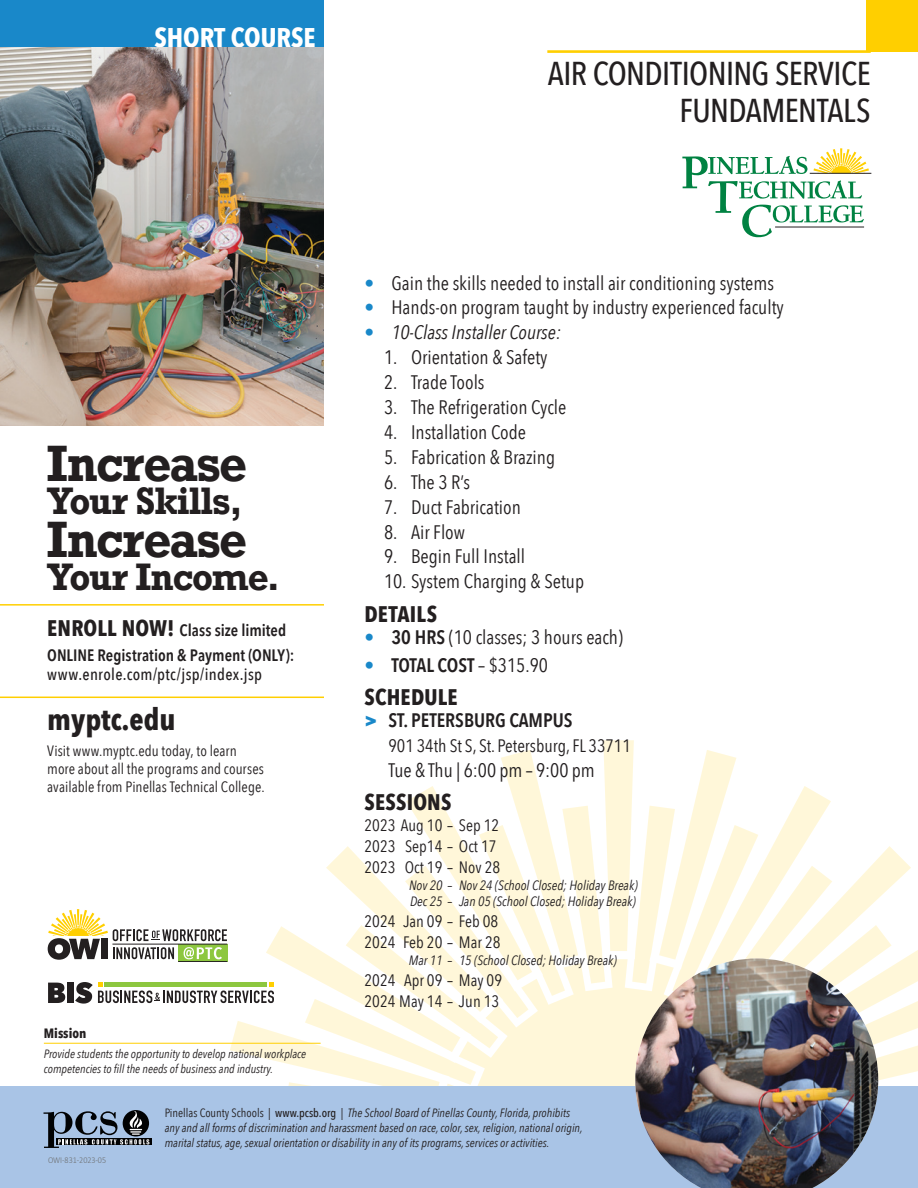
<style>
.page{position:relative;width:918px;height:1188px;background:#fff}
.page>*{position:absolute;margin:0;border:0;box-sizing:border-box;transform-origin:0 0}
.Head-02-29{font:700 48px "Rockwell";letter-spacing:-.03em;color:#231f20;scale:.95 1}
.Head-02-29-2{font:700 36px "Rockwell";letter-spacing:-.03em;color:#231f20;scale:.95 1}
.Title_22_25{font:500 33px/37.5px "Avenir Next Condensed";letter-spacing:-.02em;color:#231f20;text-align:right}
.URL{font:700 30px "Avenir Next Condensed";color:#231f20}
.t1{font:700 27px "Avenir Next Condensed";color:#fff}
.Sub_Caps_15_15{font:700 22.5px "Avenir Next Condensed";letter-spacing:.01em;color:#231f20}
.Bullet_13_15{font:19.5px "Avenir Next Condensed";color:#231f20}
.Bullet_13_15-2{font:italic 19.5px "Avenir Next Condensed";color:#231f20}
.Body_13_13{font:19.5px "Avenir Next Condensed";color:#231f20}
.Body_13_15{font:600 19.5px "Avenir Next Condensed";color:#231f20}
.Bullet_13_15-3{font:600 19.5px "Avenir Next Condensed";letter-spacing:-.01em;color:#231f20}
.Address_12_13{font:18px "Avenir Next Condensed";color:#231f20}
.Bullet_13_15-4{font:16.5px "Avenir Next Condensed";color:#231f20}
.Body_Italic_11_13_Si{font:600 16.5px "Avenir Next Condensed";color:#231f20}
.Body_Italic_11_13_Si-2{font:500 16.5px "Avenir Next Condensed";letter-spacing:.02em;color:#231f20}
.Bullet_14_16{font:600 16.5px "Avenir Next Condensed";color:#231f20}
.Body_10_12_Sidebar{font:15px/18px "Avenir Next Condensed";letter-spacing:.005em;color:#231f20}
.Bullet_13_15-5{font:italic 13.5px "Avenir Next Condensed";color:#231f20}
.t2{font:700 13.5px "Avenir Next Condensed";color:#231f20}
.t3{font:italic 12px/15px "Avenir Next Condensed";color:#231f20}
.t4{font:300 9px "Calibri";letter-spacing:-.005em;color:#6d6f71;scale:.9 1}
.s1{font-weight:700;font-size:22.5px}
.s2{color:#1988c9}
.s3{font-style:normal;color:#1988c9}
.s4{font-weight:600}
.s5{font-weight:400;color:#1988c9}
.s6{font-weight:400}
.s7{font-weight:800;color:#1988c9}
.s8{font-style:normal}
.s9{font-weight:500;font-style:normal}
</style>
<div class="page">
<div style="left:0;top:1086px;width:918px;height:102px;background:#a9c4e6"></div>
<div style="left:0;top:0;width:324px;height:47px;background:#1988c9"></div>
<div style="left:866px;top:0;width:52px;height:52px;background:#ffcf00"></div>
<svg style="left:149px;top:1139px;width:2px;height:6px"></svg>
<svg style="left:44px;top:1110px;width:105px;height:38px"></svg>
<hr style="left:44px;top:1043px;width:277px;height:1px;background:#ffcf00">
<svg style="left:48px;top:740px;width:870px;height:346px"></svg>
<hr style="left:178px;top:961px;width:49px;height:1px;background:#231f20">
<hr style="left:112px;top:944px;width:115px;height:1px;background:#231f20">
<img style="left:0;top:47px;width:324px;height:378px">
<hr style="left:547px;top:50px;width:324px;height:3px;background:#ffcf00">
<img style="left:635px;top:958px;width:243px;height:230px">
<hr style="left:0;top:604px;width:324px;height:2px;background:#ffcf00">
<hr style="left:0;top:697px;width:324px;height:1px;background:#ffcf00">
<svg style="left:682px;top:148px;width:187px;height:89px"></svg>
<hr style="left:810px;top:173px;width:61px;height:1px;background:#231f20">
<hr style="left:775px;top:227px;width:89px;height:1px;background:#231f20">
<h3 class="t1" style="left:154px;top:21px;width:163px">SHORT COURSE</h3>
<p class="Title_22_25" style="left:548px;top:54px;width:325px">AIR CONDITIONING SERVICE<br>FUNDAMENTALS</p>
<p class="Head-02-29" style="left:47px;top:432px;width:212px">Increase</p>
<p class="Head-02-29-2" style="left:47px;top:477px;width:207px">Your Skills,</p>
<p class="Head-02-29" style="left:47px;top:509px;width:212px">Increase</p>
<p class="Head-02-29-2" style="left:47px;top:554px;width:247px">Your Income.</p>
<p class="Bullet_14_16" style="left:47px;top:616px;width:241px"><span class="s1">ENROLL NOW!</span> Class size limited</p>
<p class="Body_Italic_11_13_Si" style="left:47px;top:641px;width:249px">ONLINE Registration &amp; Payment (ONLY):</p>
<p class="Body_Italic_11_13_Si-2" style="left:47px;top:664px;width:216px">www.enrole.com/ptc/jsp/index.jsp</p>
<p class="URL" style="left:47px;top:701px;width:130px">myptc.edu</p>
<p class="Body_10_12_Sidebar" style="left:47px;top:741px;width:219px">Visit www.myptc.edu today, to learn more about all the programs and courses available from Pinellas Technical College.</p>
<p class="t2" style="left:44px;top:1025px;width:44px">Mission</p>
<p class="t3" style="left:44px;top:1046px;width:264px">Provide students the opportunity to develop national workplace competencies to fill the needs of business and industry.</p>
<p class="Bullet_13_15" style="left:364px;top:266px;width:411px"><span class="s2">•</span> Gain the skills needed to install air conditioning systems</p>
<p class="Bullet_13_15" style="left:364px;top:291px;width:421px"><span class="s2">•</span> Hands-on program taught by industry experienced faculty</p>
<p class="Bullet_13_15-2" style="left:364px;top:321px;width:198px"><span class="s3">•</span> 10-Class Installer Course:</p>
<p class="Bullet_13_15" style="left:384px;top:341px;width:165px">1. Orientation &amp; Safety</p>
<p class="Bullet_13_15" style="left:384px;top:366px;width:102px">2. Trade Tools</p>
<p class="Bullet_13_15" style="left:384px;top:391px;width:184px">3. The Refrigeration Cycle</p>
<p class="Bullet_13_15" style="left:384px;top:415px;width:144px">4. Installation Code</p>
<p class="Bullet_13_15" style="left:384px;top:440px;width:173px">5. Fabrication &amp; Brazing</p>
<p class="Bullet_13_15" style="left:384px;top:465px;width:88px">6. The 3 R’s</p>
<p class="Bullet_13_15" style="left:384px;top:490px;width:138px">7. Duct Fabrication</p>
<p class="Bullet_13_15" style="left:384px;top:515px;width:83px">8. Air Flow</p>
<p class="Bullet_13_15" style="left:384px;top:540px;width:143px">9. Begin Full Install</p>
<p class="Bullet_13_15" style="left:384px;top:565px;width:202px">10. System Charging &amp; Setup</p>
<p class="Sub_Caps_15_15" style="left:364px;top:600px;width:74px">DETAILS</p>
<p class="Bullet_13_15" style="left:364px;top:621px;width:260px"><span class="s2">•</span> <span class="s4">30 HRS</span> (10 classes; 3 hours each)</p>
<p class="Bullet_13_15-3" style="left:364px;top:648px;width:185px"><span class="s5">•</span> TOTAL COST <span class="s6">– $315.90</span></p>
<p class="Sub_Caps_15_15" style="left:364px;top:683px;width:95px">SCHEDULE</p>
<p class="Body_13_15" style="left:364px;top:704px;width:210px"><span class="s7">&gt;</span> ST. PETERSBURG CAMPUS</p>
<p class="Address_12_13" style="left:388px;top:730px;width:244px">901 34th St S, St. Petersburg, FL 33711</p>
<p class="Body_13_13" style="left:389px;top:754px;width:208px">Tue &amp; Thu | 6:00 pm – 9:00 pm</p>
<p class="Sub_Caps_15_15" style="left:364px;top:789px;width:88px">SESSIONS</p>
<p class="Bullet_13_15-4" style="left:364px;top:811px;width:136px">2023 Aug 10 – Sep 12</p>
<p class="Bullet_13_15-4" style="left:364px;top:832px;width:134px">2023 Sep14 – Oct 17</p>
<p class="Bullet_13_15-4" style="left:364px;top:853px;width:137px">2023 Oct 19 – Nov 28</p>
<p class="Bullet_13_15-5" style="left:409px;top:877px;width:230px">Nov 20 – Nov 24 (School Closed; Holiday Break)</p>
<p class="Bullet_13_15-5" style="left:410px;top:894px;width:227px">Dec 25 – Jan 05 (School Closed; Holiday Break)</p>
<p class="Bullet_13_15-4" style="left:364px;top:907px;width:135px">2024 Jan 09 – Feb 08</p>
<p class="Bullet_13_15-4" style="left:364px;top:928px;width:138px">2024 Feb 20 – Mar 28</p>
<p class="Bullet_13_15-5" style="left:409px;top:952px;width:209px">Mar 11 – 15 (School Closed; Holiday Break)</p>
<p class="Bullet_13_15-4" style="left:364px;top:966px;width:139px">2024 Apr 09 – May 09</p>
<p class="Bullet_13_15-4" style="left:364px;top:987px;width:136px">2024 May 14 – Jun 13</p>
<p class="t4" style="left:48px;top:1154px;width:66px">OWI-831-2023-05</p>
<p class="t3" style="left:165px;top:1105px;width:420px"><span class="s8">Pinellas County Schools |</span> <span class="s9">www.pcsb.org</span> <span class="s8">|</span> The School Board of Pinellas County, Florida, prohibits any and all forms of discrimination and harassment based on race, color, sex, religion, national origin, marital status, age, sexual orientation or disability in any of its programs, services or activities.</p>
</div>
